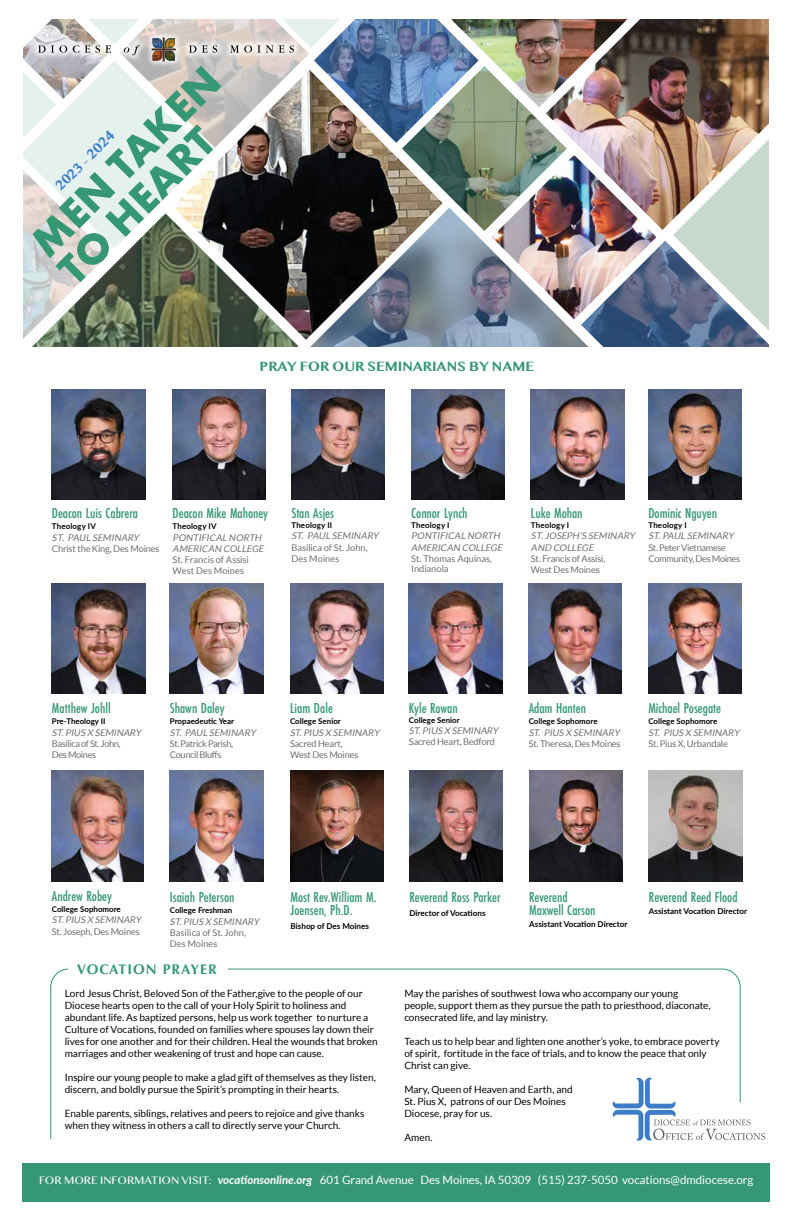
<style>
.page{position:relative;width:792px;height:1224px;background:#fff}
.page>*{position:absolute;margin:0;border:0;box-sizing:border-box;transform-origin:0 0}
.t1{font:500 15px/13px "Futura PT Cond";color:#359774}
.t2{font:700 14.6px "Lao MN";color:#3d7cc9}
.t3{font:700 14px "Lao MN";color:#359774}
.t4{font:700 14px "Optima";letter-spacing:.075em;color:#359774}
.t5{font:11.5px "Lato";color:#fff}
.t6{font:10px/12px "Lato";color:#000}
.t7{font:italic 9.2px/11.2px "Lato";color:#6d6e71}
.t8{font:9.2px/11.2px "Lato";letter-spacing:-.02em;color:#6d6e71}
.t9{font:9.2px/11.2px "Lato";color:#6d6e71}
.t10{font:9.2px/11.2px "Lato";letter-spacing:-.04em;color:#6d6e71}
.t11{font:700 8.1px "Lato";color:#000}
.t12{font:700 7.9px "Lato";color:#000}
.s1{font-family:"Lao MN"}
.s2{font-weight:700;font-style:italic}
</style>
<div class="page">
<svg style="left:581px;top:230px;width:188px;height:203px"></svg>
<img style="left:567px;top:230px;width:89px;height:89px">
<img style="left:567px;top:19px;width:202px;height:211px">
<img style="left:23px;top:19px;width:544px;height:328px">
<svg style="left:50px;top:968px;width:691px;height:171px"></svg>
<svg style="left:613px;top:1078px;width:152px;height:63px"></svg>
<div style="left:68px;top:961px;width:160px;height:21px;background:#fff"></div>
<div style="left:22px;top:1163px;width:748px;height:39px;background:#359774"></div>
<img style="left:291px;top:771px;width:93px;height:110px">
<img style="left:649px;top:390px;width:93px;height:110px">
<img style="left:52px;top:583px;width:93px;height:110px">
<img style="left:170px;top:583px;width:93px;height:110px">
<img style="left:52px;top:390px;width:93px;height:110px">
<img style="left:173px;top:390px;width:92px;height:110px">
<img style="left:412px;top:390px;width:92px;height:110px">
<img style="left:292px;top:390px;width:93px;height:110px">
<img style="left:648px;top:583px;width:94px;height:110px">
<img style="left:409px;top:583px;width:93px;height:110px">
<img style="left:52px;top:771px;width:91px;height:110px">
<img style="left:290px;top:583px;width:93px;height:110px">
<img style="left:410px;top:771px;width:93px;height:110px">
<img style="left:529px;top:771px;width:93px;height:110px">
<img style="left:649px;top:771px;width:93px;height:110px">
<img style="left:170px;top:771px;width:93px;height:110px">
<img style="left:529px;top:583px;width:93px;height:110px">
<img style="left:531px;top:390px;width:93px;height:110px">
<h2 class="t2" style="left:51px;top:182px;width:79px;rotate:-45deg">2023 – 2024</h2>
<h3 class="t3" style="left:260px;top:358px;width:276px">PRAY FOR OUR SEMINARIANS BY NAME</h3>
<h1 class="t1" style="left:52px;top:507px;width:88px">Deacon Luis Cabrera</h1>
<p class="t12" style="left:52px;top:521px;width:45px">Theology IV</p>
<p class="t7" style="left:52px;top:532px;width:90px">ST. PAUL SEMINARY</p>
<p class="t8" style="left:52px;top:543px;width:109px">Christ the King, Des Moines</p>
<h1 class="t1" style="left:173px;top:507px;width:97px">Deacon Mike Mahoney</h1>
<p class="t12" style="left:173px;top:521px;width:45px">Theology IV</p>
<p class="t7" style="left:173px;top:532px;width:95px">PONTIFICAL NORTH<br>AMERICAN COLLEGE</p>
<p class="t9" style="left:173px;top:554px;width:78px">St. Francis of Assisi<br>West Des Moines</p>
<h1 class="t1" style="left:292px;top:507px;width:44px">Stan Asjes</h1>
<p class="t12" style="left:292px;top:519px;width:42px">Theology II</p>
<p class="t7" style="left:292px;top:530px;width:90px">ST. PAUL SEMINARY</p>
<p class="t9" style="left:292px;top:542px;width:78px">Basilica of St. John,<br>Des Moines</p>
<h1 class="t1" style="left:411px;top:507px;width:58px">Connor Lynch</h1>
<p class="t12" style="left:411px;top:519px;width:40px">Theology I</p>
<p class="t7" style="left:411px;top:530px;width:95px">PONTIFICAL NORTH<br>AMERICAN COLLEGE</p>
<p class="t9" style="left:411px;top:553px;width:83px;line-height:10.4px">St. Thomas Aquinas,<br>Indianola</p>
<h1 class="t1" style="left:531px;top:507px;width:53px">Luke Mohan</h1>
<p class="t12" style="left:531px;top:519px;width:40px">Theology I</p>
<p class="t7" style="left:531px;top:530px;width:107px">ST.JOSEPH’S SEMINARY<br>AND COLLEGE</p>
<p class="t8" style="left:531px;top:553px;width:76px">St. Francis of Assisi,<br>West Des Moines</p>
<h1 class="t1" style="left:649px;top:507px;width:70px">Dominic Nguyen</h1>
<p class="t12" style="left:649px;top:519px;width:40px">Theology I</p>
<p class="t7" style="left:649px;top:530px;width:89px">ST.PAUL SEMINARY</p>
<p class="t8" style="left:649px;top:542px;width:93px">St. Peter Vietnamese<br>Community, Des Moines</p>
<h1 class="t1" style="left:52px;top:702px;width:60px">Matthew Johll</h1>
<p class="t12" style="left:52px;top:716px;width:55px">Pre-Theology II</p>
<p class="t7" style="left:52px;top:727px;width:93px">ST.PIUS X SEMINARY</p>
<p class="t10" style="left:52px;top:738px;width:70px">Basilica of St. John,<br>Des Moines</p>
<h1 class="t1" style="left:170px;top:702px;width:56px">Shawn Daley</h1>
<p class="t12" style="left:170px;top:716px;width:66px">Propaedeutic Year</p>
<p class="t7" style="left:170px;top:727px;width:89px">ST. PAUL SEMINARY</p>
<p class="t10" style="left:170px;top:738px;width:65px">St. Patrick Parish,<br>Council Bluffs</p>
<h1 class="t1" style="left:290px;top:702px;width:44px">Liam Dale</h1>
<p class="t12" style="left:290px;top:716px;width:52px">College Senior</p>
<p class="t7" style="left:290px;top:727px;width:93px">ST.PIUS X SEMINARY</p>
<p class="t8" style="left:290px;top:738px;width:70px">Sacred Heart,<br>West Des Moines</p>
<h1 class="t1" style="left:409px;top:702px;width:50px">Kyle Rowan</h1>
<p class="t12" style="left:409px;top:714px;width:52px">College Senior</p>
<p class="t7" style="left:409px;top:725px;width:93px">ST.PIUS X SEMINARY</p>
<p class="t8" style="left:409px;top:737px;width:88px">Sacred Heart, Bedford</p>
<h1 class="t1" style="left:529px;top:702px;width:59px">Adam Hanten</h1>
<p class="t12" style="left:529px;top:716px;width:70px">College Sophomore</p>
<p class="t7" style="left:529px;top:727px;width:95px">ST. PIUS X SEMINARY</p>
<p class="t8" style="left:529px;top:738px;width:93px">St. Theresa, Des Moines</p>
<h1 class="t1" style="left:648px;top:702px;width:74px">Michael Posegate</h1>
<p class="t12" style="left:648px;top:716px;width:70px">College Sophomore</p>
<p class="t7" style="left:648px;top:727px;width:95px">ST. PIUS X SEMINARY</p>
<p class="t8" style="left:648px;top:738px;width:81px">St. Pius X, Urbandale</p>
<h1 class="t1" style="left:52px;top:889px;width:62px">Andrew Robey</h1>
<p class="t12" style="left:52px;top:904px;width:70px">College Sophomore</p>
<p class="t7" style="left:52px;top:914px;width:93px">ST.PIUS X SEMINARY</p>
<p class="t8" style="left:52px;top:926px;width:89px">St. Joseph, Des Moines</p>
<h1 class="t1" style="left:170px;top:891px;width:66px">Isaiah Peterson</h1>
<p class="t12" style="left:170px;top:905px;width:64px">College Freshman</p>
<p class="t7" style="left:170px;top:916px;width:93px">ST.PIUS X SEMINARY</p>
<p class="t9" style="left:170px;top:927px;width:78px">Basilica of St. John,<br>Des Moines</p>
<h1 class="t1" style="left:291px;top:891px;width:87px">Most Rev.William M.<br>Joensen, Ph.D.</h1>
<p class="t11" style="left:291px;top:920px;width:80px">Bishop of Des Moines</p>
<h1 class="t1" style="left:410px;top:891px;width:93px">Reverend Ross Parker</h1>
<p class="t11" style="left:410px;top:907px;width:78px">Director of Vocations</p>
<h1 class="t1" style="left:529px;top:891px;width:68px">Reverend<br>Maxwell Carson</h1>
<p class="t11" style="left:529px;top:918px;width:100px">Assistant Vocation Director</p>
<h1 class="t1" style="left:649px;top:891px;width:90px">Reverend Reed Flood</h1>
<p class="t11" style="left:649px;top:905px;width:100px">Assistant Vocation Director</p>
<h3 class="t4" style="left:77px;top:961px;width:141px">VOCATION PRAYER</h3>
<p class="t6" style="left:65px;top:987px;width:314px">Lord Jesus Christ, Beloved Son of the Father,give to the people of our Diocese hearts open to the call of your Holy Spirit to holiness and abundant life. As baptized persons, help us work together to nurture a Culture of Vocations, founded on families where spouses lay down their lives for one another and for their children. Heal the wounds that broken marriages and other weakening of trust and hope can cause.</p>
<p class="t6" style="left:65px;top:1071px;width:313px">Inspire our young people to make a glad gift of themselves as they listen, discern, and boldly pursue the Spirit’s prompting in their hearts.</p>
<p class="t6" style="left:65px;top:1107px;width:301px">Enable parents, siblings, relatives and peers to rejoice and give thanks when they witness in others a call to directly serve your Church.</p>
<p class="t6" style="left:404px;top:987px;width:308px">May the parishes of southwest Iowa who accompany our young people, support them as they pursue the path to priesthood, diaconate, consecrated life, and lay ministry.</p>
<p class="t6" style="left:404px;top:1035px;width:317px">Teach us to help bear and lighten one another’s yoke, to embrace poverty of spirit, fortitude in the face of trials, and to know the peace that only<br>Christ can give.</p>
<p class="t6" style="left:404px;top:1083px;width:170px">Mary, Queen of Heaven and Earth, and<br>St. Pius X, patrons of our Des Moines<br>Diocese, pray for us.</p>
<p class="t6" style="left:404px;top:1131px;width:30px">Amen.</p>
<p class="t5" style="left:39px;top:1173px;width:716px"><span class="s1">FOR MORE INFORMATION VISIT:</span> <span class="s2">vocationsonline.org</span> 601 Grand Avenue Des Moines, IA 50309 (515) 237-5050 vocations@dmdiocese.org</p>
</div>
